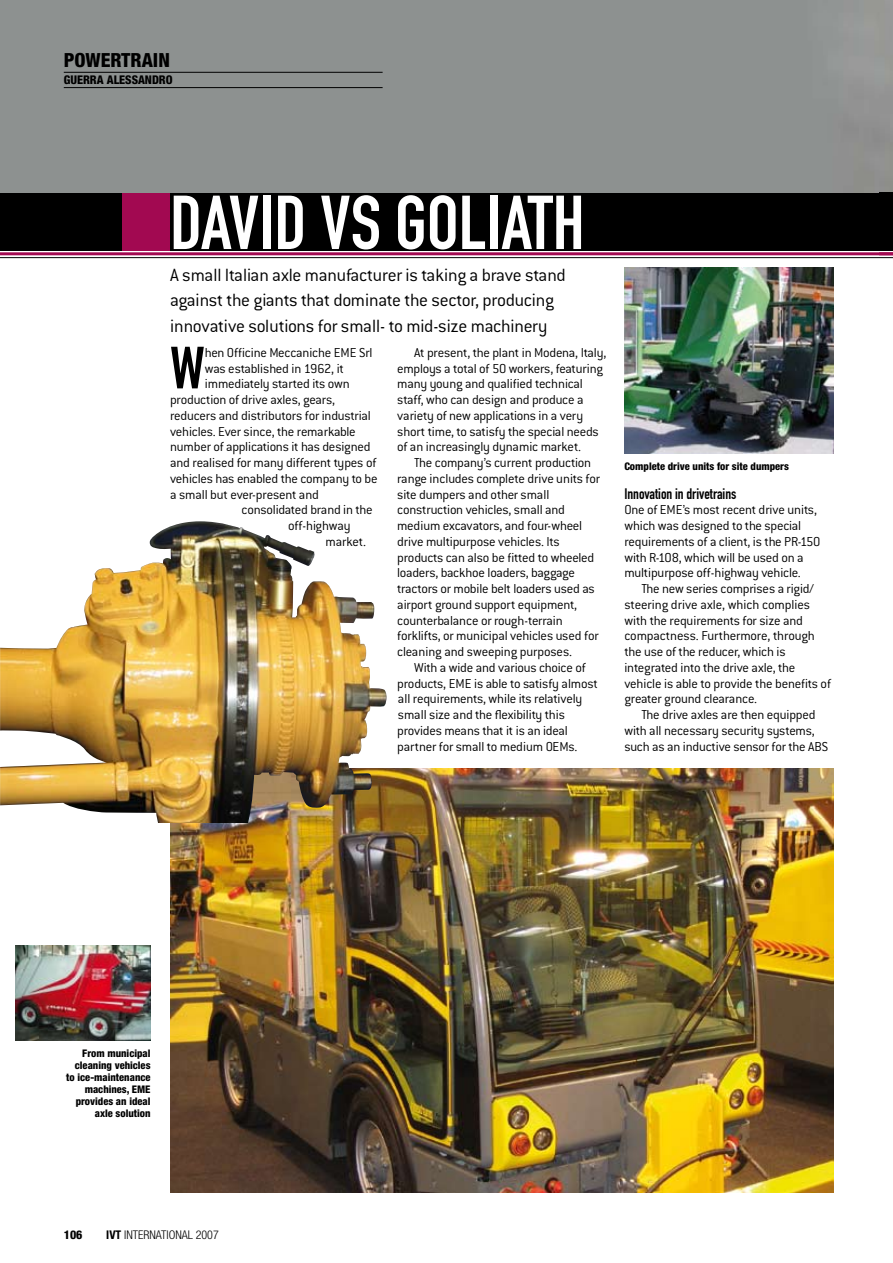
<style>
.page{position:relative;width:893px;height:1263px;background:#fff}
.page>*{position:absolute;margin:0;border:0;box-sizing:border-box;transform-origin:0 0}
.t1{font:75px "DIN Engschrift";color:#fff}
.t2{font:58.5px "DIN Engschrift Alternate";color:#000}
.t3{font:300 19.5px/25.5px "Conduit ITC";letter-spacing:-.015em;color:#000}
.t4{font:800 condensed 19.5px "Helvetica Neue";color:#000}
.t5{font:15px "DIN Engschrift";color:#000}
.t6{font:300 14.25px/15.8px "Conduit ITC";letter-spacing:-.015em;color:#000}
.t7{font:300 condensed 12px "Helvetica Neue";color:#000}
.t8{font:800 condensed 12px "Helvetica Neue";color:#000}
.t9{font:800 condensed 10.5px/12px "Helvetica Neue";color:#000;text-align:right}
.s1{font-weight:700}
</style>
<div class="page">
<div style="left:0;top:193px;width:893px;height:58px;background:#000"></div>
<div style="left:122px;top:193px;width:48px;height:58px;background:#a20951"></div>
<hr style="left:0;top:252px;width:893px;height:3px;background:#a20951">
<hr style="left:0;top:257px;width:893px;height:1px;background:#000">
<img style="left:170px;top:768px;width:663px;height:424px">
<img style="left:624px;top:267px;width:209px;height:186px">
<img style="left:15px;top:945px;width:136px;height:95px">
<img style="left:0;top:521px;width:387px;height:287px">
<hr style="left:64px;top:87px;width:319px;height:1px;background:#000">
<hr style="left:64px;top:72px;width:319px;height:1px;background:#000">
<h3 class="t4" style="left:64px;top:48px;width:108px">powertrain</h3>
<p class="t8" style="left:64px;top:72px;width:110px">guerra alessandro</p>
<h1 class="t1" style="left:170px;top:179px;width:416px">david vs goliath</h1>
<h3 class="t3" style="left:170px;top:262px;width:397px">A small Italian axle manufacturer is taking a brave stand against the giants that dominate the sector, producing innovative solutions for small- to mid-size machinery</h3>
<h2 class="t2" style="left:170px;top:334px;width:36px">W</h2>
<p class="t6" style="left:205px;top:345px;width:169px">hen Officine Meccaniche EME Srl</p>
<p class="t6" style="left:397px;top:345px;width:211px;text-indent:17px">At present, the plant in Modena, Italy, employs a total of 50 workers, featuring many young and qualified technical staff, who can design and produce a variety of new applications in a very short time, to satisfy the special needs of an increasingly dynamic market.</p>
<p class="t6" style="left:397px;top:455px;width:204px;text-indent:17px">The company’s current production range includes complete drive units for site dumpers and other small construction vehicles, small and medium excavators, and four-wheel drive multipurpose vehicles. Its products can also be fitted to wheeled loaders, backhoe loaders, baggage tractors or mobile belt loaders used as airport ground support equipment, counterbalance or rough-terrain forklifts, or municipal vehicles used for cleaning and sweeping purposes.</p>
<p class="t6" style="left:397px;top:660px;width:202px;text-indent:17px">With a wide and various choice of products, EME is able to satisfy almost all requirements, while its relatively small size and the flexibility this provides means that it is an ideal partner for small to medium OEMs.</p>
<p class="t6" style="left:205px;top:360px;width:141px">was established in 1962, it</p>
<p class="t6" style="left:205px;top:376px;width:147px">immediately started its own</p>
<p class="t6" style="left:170px;top:392px;width:167px">production of drive axles, gears,</p>
<p class="t6" style="left:170px;top:408px;width:202px">reducers and distributors for industrial</p>
<p class="t6" style="left:170px;top:423px;width:187px">vehicles. Ever since, the remarkable</p>
<p class="t6" style="left:170px;top:439px;width:202px">number of applications it has designed</p>
<p class="t6" style="left:170px;top:455px;width:208px">and realised for many different types of</p>
<p class="t6" style="left:170px;top:471px;width:209px">vehicles has enabled the company to be</p>
<p class="t6" style="left:170px;top:486px;width:150px">a small but ever-present and</p>
<p class="t6" style="left:242px;top:502px;width:133px">consolidated brand in the</p>
<p class="t6" style="left:288px;top:518px;width:64px">off-highway</p>
<p class="t6" style="left:326px;top:534px;width:42px">market.</p>
<p class="t9" style="left:624px;top:460px;width:166px">Complete drive units for site dumpers</p>
<p class="t5" style="left:624px;top:485px;width:114px">Innovation in drivetrains</p>
<p class="t6" style="left:624px;top:502px;width:198px">One of EME’s most recent drive units, which was designed to the special requirements of a client, is the PR-150 with R-108, which will be used on a multipurpose off-highway vehicle.</p>
<p class="t6" style="left:624px;top:581px;width:208px;text-indent:17px">The new series comprises a rigid/ steering drive axle, which complies with the requirements for size and compactness. Furthermore, through the use of the reducer, which is integrated into the drive axle, the vehicle is able to provide the benefits of greater ground clearance.</p>
<p class="t6" style="left:624px;top:707px;width:205px;text-indent:17px">The drive axles are then equipped with all necessary security systems, such as an inductive sensor for the ABS</p>
<p class="t9" style="left:66px;top:1047px;width:86px">From municipal cleaning vehicles to ice-maintenance machines, EME provides an ideal axle solution</p>
<p class="t8" style="left:64px;top:1227px;width:20px">106</p>
<p class="t7" style="left:106px;top:1228px;width:114px"><span class="s1">iVT</span> INTERNATIONAL 2007</p>
</div>
